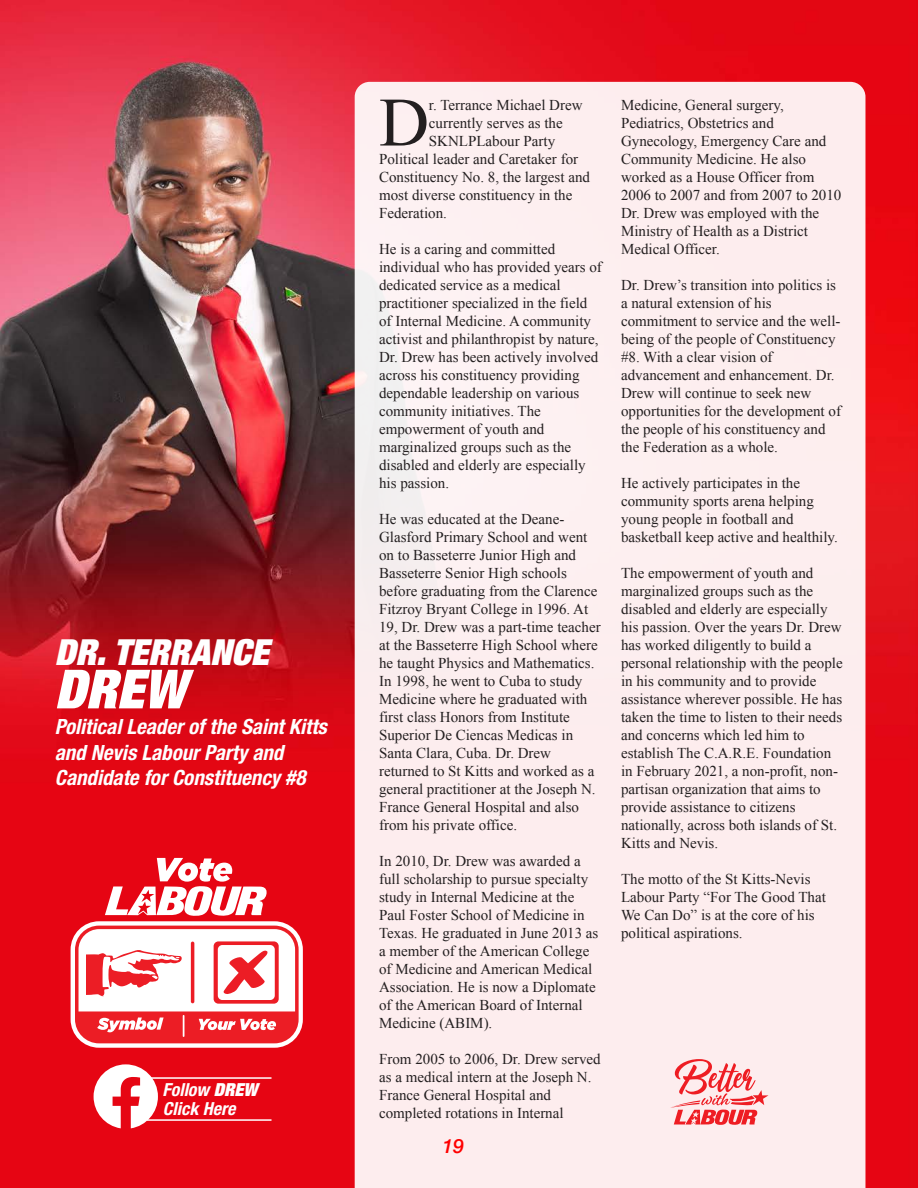
<style>
.page{position:relative;width:918px;height:1188px;background:#fff}
.page>*{position:absolute;margin:0;border:0;box-sizing:border-box;transform-origin:0 0}
.t1{font:69.3px "Times New Roman";color:#231f20}
.t2{font:italic 900 expanded 54px "Helvetica Neue";color:#fff}
.t3{font:italic 900 expanded 36px "Helvetica Neue";color:#fff}
.t4{font:italic 700 condensed 21px/25.2px "Helvetica Neue";color:#fff}
.t5{font:italic 500 19.5px "Helvetica Neue";color:#f00}
.t6{font:italic 700 condensed 18px "Helvetica Neue";color:#fff}
.t7{font:15px/18px "Times New Roman";color:#231f20}
.s1{font-weight:900;font-stretch:expanded}
</style>
<div class="page">
<img style="left:0;top:0;width:918px;height:1188px">
<div style="left:355px;top:82px;width:510px;height:1106px;background:#fdedee"></div>
<svg style="left:71px;top:858px;width:232px;height:190px"></svg>
<svg style="left:670px;top:1059px;width:99px;height:66px;background:#f8aaac"></svg>
<hr style="left:147px;top:1077px;width:125px;height:2px;background:#fff">
<hr style="left:147px;top:1119px;width:125px;height:2px;background:#fff">
<svg style="left:94px;top:1064px;width:64px;height:64px"></svg>
<p class="t3" style="left:55px;top:640px;width:222px">DR.TERRANCE</p>
<p class="t2" style="left:55px;top:670px;width:133px">DREW</p>
<p class="t4" style="left:55px;top:716px;width:278px">PoliticalLeaderof the Saint Kitts and Nevis LabourParty and<br>Candidate forConstituency #8</p>
<p class="t6" style="left:162px;top:1084px;width:97px">Follow <span class="s1">DREW</span></p>
<p class="t6" style="left:163px;top:1102px;width:78px">Click Here</p>
<p class="t1" style="left:379px;top:84px;width:52px">D</p>
<p class="t7" style="left:429px;top:95px;width:155px">r. Terrance Michael Drew</p>
<p class="t7" style="left:429px;top:113px;width:135px">currently serves as the</p>
<p class="t7" style="left:429px;top:131px;width:128px">SKNLPLabour Party</p>
<p class="t7" style="left:379px;top:149px;width:201px">Political leader and Caretaker for</p>
<p class="t7" style="left:379px;top:167px;width:212px">Constituency No. 8, the largest and</p>
<p class="t7" style="left:379px;top:185px;width:195px">most diverse constituency in the</p>
<p class="t7" style="left:379px;top:203px;width:69px">Federation.</p>
<p class="t7" style="left:379px;top:239px;width:224px">He is a caring and committed individual who has provided years of dedicated service as a medical practitioner specialized in the field of Internal Medicine. A community activist and philanthropist by nature,<br>Dr. Drew has been actively involved across his constituency providing dependable leadership on various community initiatives. The empowerment of youth and marginalized groups such as the disabled and elderly are especially his passion.</p>
<p class="t7" style="left:379px;top:509px;width:223px">He was educated at the Deane-<br>Glasford Primary School and went on to Basseterre Junior High and<br>Basseterre Senior High schools before graduating from the Clarence<br>Fitzroy Bryant College in 1996. At<br>19, Dr. Drew was a part-time teacher at the Basseterre High School where he taught Physics and Mathematics.<br>In 1998, he went to Cuba to study<br>Medicine where he graduated with first class Honors from Institute<br>Superior De Ciencas Medicas in<br>Santa Clara, Cuba. Dr. Drew returned to St Kitts and worked as a general practitioner at the Joseph N.<br>France General Hospital and also from his private office.</p>
<p class="t7" style="left:379px;top:851px;width:221px">In 2010, Dr. Drew was awarded a full scholarship to pursue specialty study in Internal Medicine at the<br>Paul Foster School of Medicine in<br>Texas. He graduated in June 2013 as a member of the American College of Medicine and American Medical<br>Association. He is now a Diplomate of the American Board of Internal<br>Medicine (ABIM).</p>
<p class="t7" style="left:379px;top:1049px;width:223px">From 2005 to 2006, Dr. Drew served as a medical intern at the Joseph N.<br>France General Hospital and completed rotations in Internal</p>
<p class="t5" style="left:442px;top:1134px;width:23px">19</p>
<p class="t7" style="left:621px;top:95px;width:222px">Medicine, General surgery,<br>Pediatrics, Obstetrics and<br>Gynecology, Emergency Care and<br>Community Medicine. He also worked as a House Officer from<br>2006 to 2007 and from 2007 to 2010<br>Dr. Drew was employed with the<br>Ministry of Health as a District<br>Medical Officer.</p>
<p class="t7" style="left:621px;top:275px;width:221px">Dr. Drew’s transition into politics is a natural extension of his commitment to service and the well&shy;being of the people of Constituency #8. With a clear vision of advancement and enhancement. Dr.<br>Drew will continue to seek new opportunities for the development of the people of his constituency and the Federation as a whole.</p>
<p class="t7" style="left:621px;top:473px;width:218px">He actively participates in the community sports arena helping young people in football and basketball keep active and healthily.</p>
<p class="t7" style="left:621px;top:563px;width:223px">The empowerment of youth and marginalized groups such as the disabled and elderly are especially his passion. Over the years Dr. Drew has worked diligently to build a personal relationship with the people in his community and to provide assistance wherever possible. He has taken the time to listen to their needs and concerns which led him to establish The C.A.R.E. Foundation in February 2021, a non-profit, non&shy;partisan organization that aims to provide assistance to citizens nationally, across both islands of St.<br>Kitts and Nevis.</p>
<p class="t7" style="left:621px;top:869px;width:206px">The motto of the St Kitts-Nevis<br>Labour Party “For The Good That<br>We Can Do” is at the core of his political aspirations.</p>
</div>
